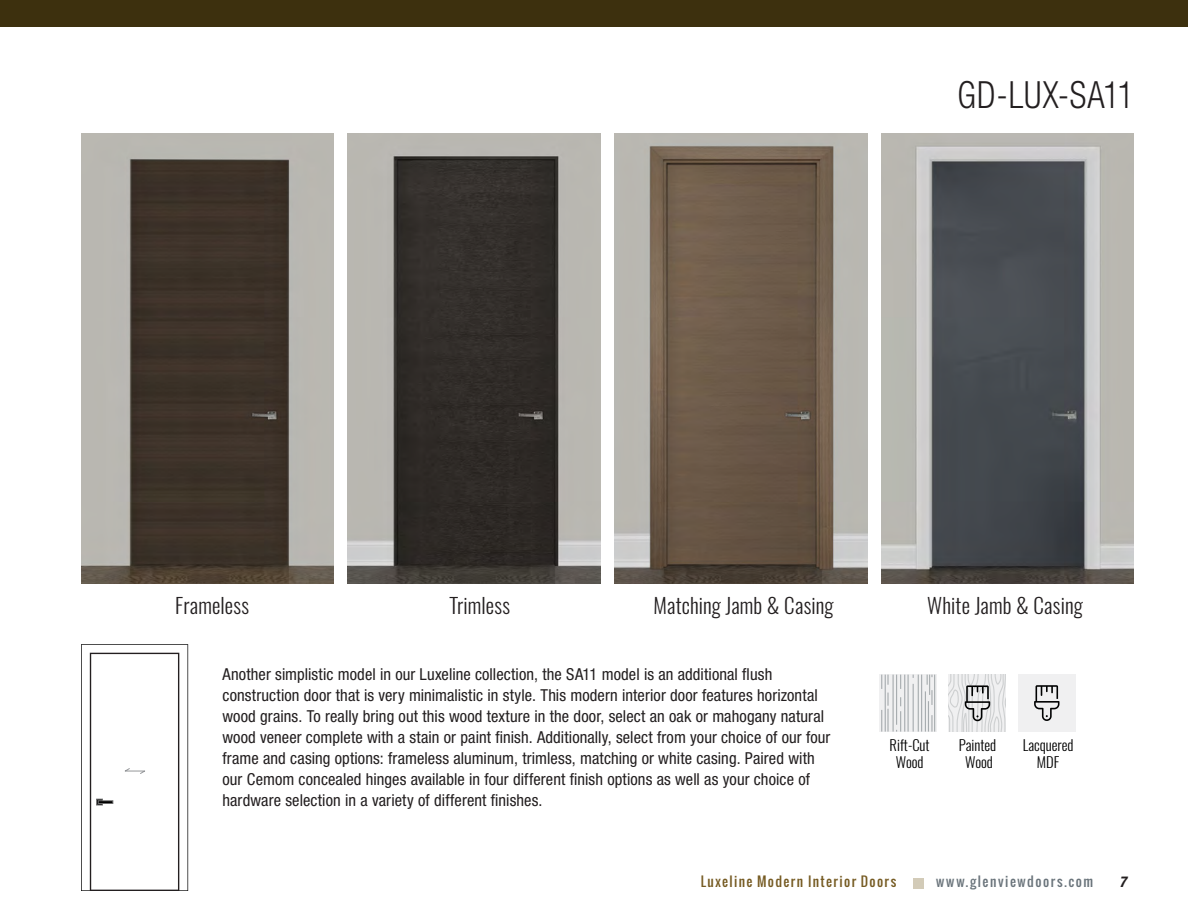
<style>
.page{position:relative;width:1188px;height:918px;background:#fff}
.page>*{position:absolute;margin:0;border:0;box-sizing:border-box;transform-origin:0 0}
.PRODUCT_TITLE_-_No_L{font:300 condensed 37.5px "Helvetica Neue LT Std";letter-spacing:.025em;color:#231f20;scale:.92 1}
.Jamb{font:300 21px "Oswald";letter-spacing:.005em;color:#231f20}
.t1{font:condensed 16.5px/21px "Helvetica Neue LT Std";letter-spacing:.005em;color:#231f20}
.t2{font:italic 700 condensed 15px "Helvetica Neue LT Std";color:#231f20}
.t3{font:300 14.55px/17.2px "Oswald";color:#000101;text-align:center}
.t4{font:13.2px "Oswald";letter-spacing:.105em;color:#765b23}
.t5{font:13.2px "Oswald";letter-spacing:.12em;color:#6a747b}
</style>
<div class="page">
<svg style="left:949px;top:675px;width:57px;height:57px"></svg>
<svg style="left:880px;top:675px;width:57px;height:57px;fill:#f0f0f1"></svg>
<svg style="left:900px;top:675px;width:1px;height:14px"></svg>
<hr style="left:893px;top:675px;width:1px;height:57px;background:#a7acaf">
<hr style="left:904px;top:675px;width:1px;height:57px;background:#a7acaf">
<hr style="left:908px;top:675px;width:1px;height:57px;background:#a7acaf">
<hr style="left:918px;top:675px;width:1px;height:57px;background:#a7acaf">
<hr style="left:921px;top:675px;width:1px;height:57px;background:#a7acaf">
<hr style="left:925px;top:691px;width:1px;height:41px;background:#a7acaf">
<hr style="left:934px;top:675px;width:1px;height:57px;background:#a7acaf">
<hr style="left:928px;top:701px;width:1px;height:31px;background:#a7acaf">
<hr style="left:913px;top:684px;width:1px;height:48px;background:#a7acaf">
<svg style="left:927px;top:675px;width:6px;height:30px"></svg>
<svg style="left:931px;top:715px;width:2px;height:17px"></svg>
<hr style="left:896px;top:675px;width:1px;height:50px;background:#a7acaf">
<svg style="left:896px;top:697px;width:5px;height:35px"></svg>
<svg style="left:881px;top:675px;width:8px;height:57px"></svg>
<div style="left:1018px;top:675px;width:57px;height:57px;background:#f0f0f1"></div>
<svg style="left:1034px;top:685px;width:26px;height:36px"></svg>
<img style="left:81px;top:133px;width:252px;height:450px">
<img style="left:615px;top:133px;width:252px;height:450px">
<img style="left:348px;top:133px;width:252px;height:450px">
<img style="left:882px;top:133px;width:252px;height:450px">
<svg style="left:81px;top:644px;width:107px;height:247px"></svg>
<div style="left:98px;top:801px;width:15px;height:3px;border:1px solid #6e6e6e"></div>
<div style="left:0;top:0;width:1188px;height:27px;background:#3d300e"></div>
<div style="left:913px;top:878px;width:10px;height:11px;background:#d3cbb8"></div>
<p class="PRODUCT_TITLE_-_No_L" style="left:958px;top:73px;width:193px">GD-LUX-SA11</p>
<p class="Jamb" style="left:175px;top:592px;width:75px">Frameless</p>
<p class="Jamb" style="left:450px;top:592px;width:62px">Trimless</p>
<p class="Jamb" style="left:654px;top:592px;width:182px">Matching Jamb &amp; Casing</p>
<p class="Jamb" style="left:927px;top:592px;width:157px">White Jamb &amp; Casing</p>
<p class="t1" style="left:222px;top:664px;width:609px">Another simplistic model in our Luxeline collection, the SA11 model is an additional flush construction door that is very minimalistic in style. This modern interior door features horizontal wood grains. To really bring out this wood texture in the door, select an oak or mahogany natural wood veneer complete with a stain or paint finish. Additionally, select from your choice of our four frame and casing options: frameless aluminum, trimless, matching or white casing. Paired with our Cemom concealed hinges available in four different finish options as well as your choice of hardware selection in a variety of different finishes.</p>
<p class="t3" style="left:890px;top:737px;width:42px">Rift-Cut<br>Wood</p>
<p class="t3" style="left:959px;top:737px;width:39px">Painted<br>Wood</p>
<p class="t3" style="left:1023px;top:737px;width:52px">Lacquered<br>MDF</p>
<p class="t4" style="left:701px;top:872px;width:197px">Luxeline Modern Interior Doors</p>
<p class="t5" style="left:936px;top:872px;width:159px">www.glenviewdoors.com</p>
<p class="t2" style="left:1119px;top:872px;width:9px">7</p>
</div>
